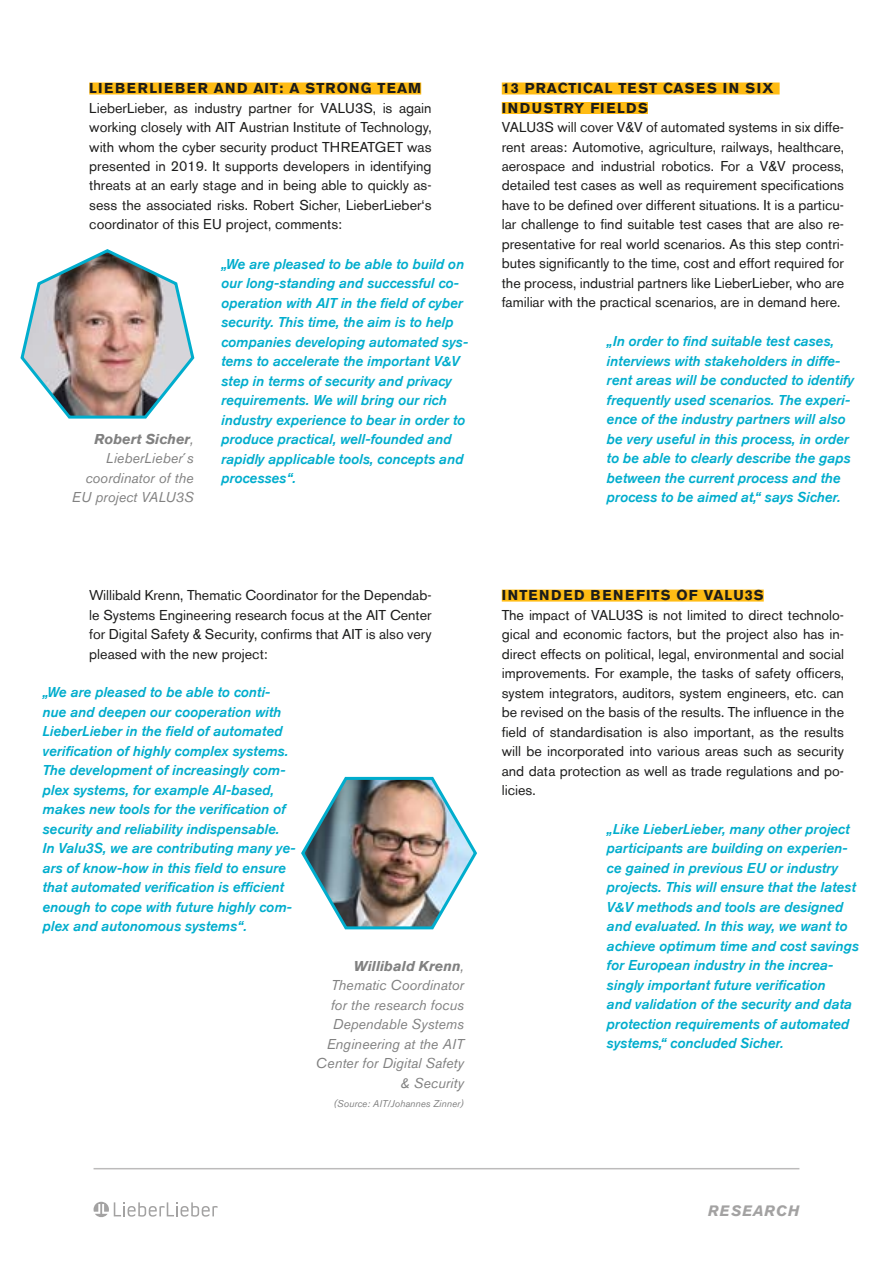
<style>
.page{position:relative;width:893px;height:1263px;background:#fff}
.page>*{position:absolute;margin:0;border:0;box-sizing:border-box;transform-origin:0 0}
.t1{font:15px "Berthold Akzidenz Grotesk BE Bd I";letter-spacing:.07em;color:#a3a2a2}
.t2{font:italic 500 14.25px/19.5px "Akzidenz Grotesk BE";color:#00adcd}
.t3{font:14.25px/19.5px "Akzidenz Grotesk BE";color:#1c1c1b;text-align:justify}
.t4{font:14.25px/19.5px "Berthold Akzidenz Grotesk BE It 2";color:#818181;text-align:right}
.t5{font:700 14.25px/19.5px "Akzidenz Grotesk BE";letter-spacing:.095em;color:#1c1c1b}
.t6{font:700 14.25px "Akzidenz Grotesk BE";letter-spacing:.115em;color:#1c1c1b}
.t7{font:italic 700 14.25px "Akzidenz Grotesk BE";color:#818181}
.t8{font:9.75px "Berthold Akzidenz Grotesk BE It 2";color:#818181}
.s1{font-family:"Berthold Akzidenz Grotesk BE It 2";font-weight:400;font-style:normal}
</style>
<div class="page">
<hr style="left:94px;top:1168px;width:705px;height:1px;background:#bcbbbb">
<svg style="left:94px;top:1202px;width:124px;height:15px"></svg>
<div style="left:89px;top:83px;width:332px;height:12px;background:#ffbc14"></div>
<div style="left:502px;top:83px;width:278px;height:12px;background:#ffbc14"></div>
<div style="left:502px;top:102px;width:146px;height:12px;background:#ffbc14"></div>
<div style="left:502px;top:590px;width:262px;height:12px;background:#ffbc14"></div>
<img style="left:301px;top:776px;width:176px;height:154px">
<img style="left:20px;top:249px;width:175px;height:170px">
<p class="t6" style="left:89px;top:80px;width:333px">LIEBERLIEBER AND AIT: A STRONG TEAM</p>
<p class="t3" style="left:89px;top:98px;width:344px">LieberLieber, as industry partner for VALU3S, is again working closely with AIT Austrian Institute of Technology, with whom the cyber security product THREATGET was presented in 2019. It supports developers in identifying threats at an early stage and in being able to quickly as&shy;sess the associated risks. Robert Sicher, LieberLieber‘s coordinator of this EU project, comments:</p>
<p class="t7" style="left:94px;top:430px;width:101px">Robert Sicher<span class="s1">,</span></p>
<p class="t4" style="left:72px;top:449px;width:123px">LieberLieber´s coordinator of the<br>EU project VALU3S</p>
<p class="t2" style="left:221px;top:254px;width:248px">„We are pleased to be able to build on our long-standing and successful co&shy;operation with AIT in the field of cyber security. This time, the aim is to help companies developing automated sys&shy;tems to accelerate the important V&amp;V step in terms of security and privacy requirements. We will bring our rich industry experience to bear in order to produce practical, well-founded and rapidly applicable tools, concepts and processes“.</p>
<p class="t3" style="left:89px;top:585px;width:344px">Willibald Krenn, Thematic Coordinator for the Dependab&shy;le Systems Engineering research focus at the AIT Center for Digital Safety &amp; Security, confirms that AIT is also very pleased with the new project:</p>
<p class="t2" style="left:43px;top:683px;width:254px">„We are pleased to be able to conti&shy;nue and deepen our cooperation with LieberLieber in the field of automated verification of highly complex systems.<br>The development of increasingly com&shy;plex systems, for example AI-based, makes new tools for the verification of security and reliability indispensable.<br>In Valu3S, we are contributing many ye&shy;ars of know-how in this field to ensure that automated verification is efficient enough to cope with future highly com&shy;plex and autonomous systems“.</p>
<p class="t7" style="left:354px;top:957px;width:112px">Willibald Krenn<span class="s1">,</span></p>
<p class="t4" style="left:316px;top:975px;width:149px">Thematic Coordinator for the research focus<br>Dependable Systems<br>Engineering at the AIT<br>Center for Digital Safety &amp; Security</p>
<p class="t8" style="left:333px;top:1098px;width:132px">(Source: AIT/Johannes Zinner)</p>
<p class="t5" style="left:502px;top:78px;width:273px">13 PRACTICAL TEST CASES IN SIX<br>INDUSTRY FIELDS</p>
<p class="t3" style="left:502px;top:117px;width:344px">VALU3S will cover V&amp;V of automated systems in six diffe&shy;rent areas: Automotive, agriculture, railways, healthcare, aerospace and industrial robotics. For a V&amp;V process, detailed test cases as well as requirement specifications have to be defined over different situations. It is a particu&shy;lar challenge to find suitable test cases that are also re&shy;presentative for real world scenarios. As this step contri&shy;butes significantly to the time, cost and effort required for the process, industrial partners like LieberLieber, who are familiar with the practical scenarios, are in demand here.</p>
<p class="t2" style="left:607px;top:332px;width:249px">„In order to find suitable test cases, interviews with stakeholders in diffe&shy;rent areas will be conducted to identify frequently used scenarios. The experi&shy;ence of the industry partners will also be very useful in this process, in order to be able to clearly describe the gaps between the current process and the process to be aimed at,“ says Sicher.</p>
<p class="t5" style="left:502px;top:585px;width:263px">INTENDED BENEFITS OF VALU3S</p>
<p class="t3" style="left:502px;top:605px;width:344px">The impact of VALU3S is not limited to direct technolo&shy;gical and economic factors, but the project also has in&shy;direct effects on political, legal, environmental and social improvements. For example, the tasks of safety officers, system integrators, auditors, system engineers, etc. can be revised on the basis of the results. The influence in the field of standardisation is also important, as the results will be incorporated into various areas such as security and data protection as well as trade regulations and po&shy;licies.</p>
<p class="t2" style="left:607px;top:819px;width:254px">„Like LieberLieber, many other project participants are building on experien&shy;ce gained in previous EU or industry projects. This will ensure that the latest V&amp;V methods and tools are designed and evaluated. In this way, we want to achieve optimum time and cost savings for European industry in the increa&shy;singly important future verification<br>and validation of the security and data protection requirements of automated systems,“ concluded Sicher.</p>
<p class="t1" style="left:708px;top:1202px;width:93px">RESEARCH</p>
</div>
